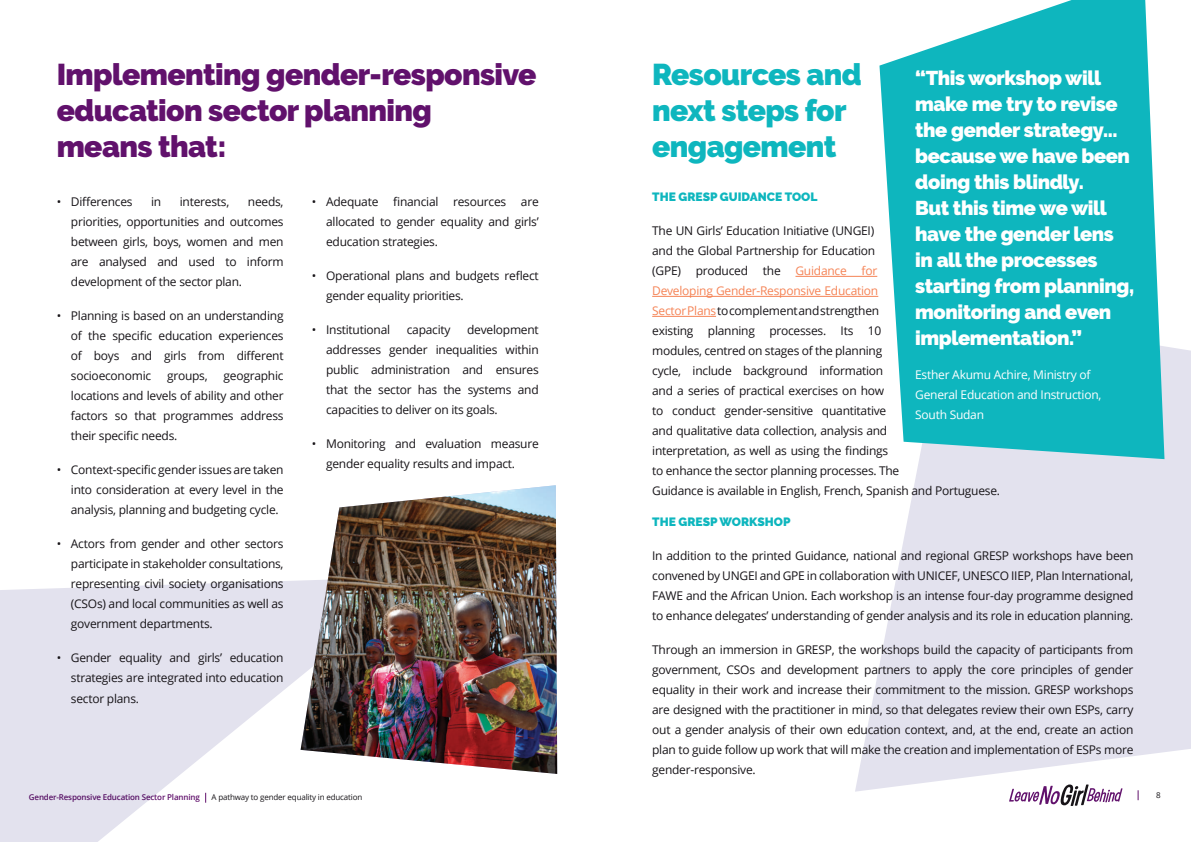
<style>
.page{position:relative;width:1191px;height:842px;background:#fff}
.page>*{position:absolute;margin:0;border:0;box-sizing:border-box;transform-origin:0 0}
.t1{font:900 30px/36px "Raleway";letter-spacing:-.02em;color:#61116c}
.t2{font:900 30px/36px "Raleway";letter-spacing:-.02em;color:#0eb6be}
.t3{font:900 20px/26px "Raleway";letter-spacing:-.02em;color:#fff}
.t4{font:12px/20px "Open Sans";letter-spacing:-.02em;color:#171418;text-align:justify}
.t5{font:12px/20px "Open Sans";letter-spacing:-.02em;color:#fff}
.t6{font:900 12px "Raleway";color:#0eb6be}
.t7{font:600 8px "Open Sans";letter-spacing:-.02em;color:#61116c}
.t8{font:8px "Open Sans";letter-spacing:-.02em;color:#171418}
.s1{color:#f58355}
</style>
<div class="page">
<svg style="left:1009px;top:792px;width:113px;height:14px"></svg>
<svg style="left:0;top:580px;width:300px;height:262px;fill:#e3e2ee"></svg>
<svg style="left:855px;top:346px;width:336px;height:446px;fill:#e3e2ee"></svg>
<hr style="left:795px;top:276px;width:82px;height:1px;background:#f58355">
<hr style="left:652px;top:296px;width:226px;height:1px;background:#f58355">
<hr style="left:652px;top:316px;width:64px;height:1px;background:#f58355">
<svg style="left:879px;top:0;width:285px;height:459px;background:#2ebfc6"></svg>
<img style="left:300px;top:485px;width:257px;height:289px">
<h1 class="t1" style="left:57px;top:56px;width:481px">Implementing gender-responsive education sector planning<br>means that:</h1>
<p class="t4" style="left:57px;top:191px;width:77px">• Differences</p>
<p class="t4" style="left:151px;top:191px;width:12px">in</p>
<p class="t4" style="left:180px;top:191px;width:51px">interests,</p>
<p class="t4" style="left:326px;top:191px;width:214px;text-indent:-14px">• Adequate financial resources are allocated to gender equality and girls’ education strategies.</p>
<p class="t4" style="left:326px;top:265px;width:214px;text-indent:-14px">• Operational plans and budgets reflect gender equality priorities.</p>
<p class="t4" style="left:312px;top:319px;width:80px">• Institutional</p>
<p class="t4" style="left:407px;top:319px;width:45px">capacity</p>
<p class="t4" style="left:71px;top:191px;width:214px;text-indent:177px">needs, priorities, opportunities and outcomes between girls, boys, women and men are analysed and used to inform development of the sector plan.</p>
<p class="t4" style="left:71px;top:305px;width:214px;text-indent:-14px">• Planning is based on an understanding of the specific education experiences of boys and girls from different socioeconomic</p>
<p class="t4" style="left:326px;top:319px;width:214px;text-indent:141px">development addresses gender inequalities within public administration and ensures that the sector has the systems and capacities to deliver on its goals.</p>
<p class="t4" style="left:326px;top:434px;width:214px;text-indent:-14px">• Monitoring and evaluation measure gender equality results and impact.</p>
<p class="t4" style="left:71px;top:365px;width:214px;text-indent:153px">geographic locations and levels of ability and other factors so that programmes address their specific needs.</p>
<p class="t4" style="left:71px;top:459px;width:214px;text-indent:-14px">• Context-specific gender issues are taken into consideration at every level in the analysis, planning and budgeting cycle.</p>
<p class="t4" style="left:71px;top:534px;width:214px;text-indent:-14px">• Actors from gender and other sectors participate in stakeholder consultations, representing civil society organisations (CSOs) and local communities as well as government departments.</p>
<p class="t4" style="left:71px;top:648px;width:214px;text-indent:-14px">• Gender equality and girls’ education strategies are integrated into education sector plans.</p>
<p class="t4" style="left:167px;top:365px;width:42px">groups,</p>
<h1 class="t2" style="left:652px;top:56px;width:211px">Resources and next steps for engagement</h1>
<p class="t6" style="left:652px;top:190px;width:167px">THE GRESP GUIDANCE TOOL</p>
<p class="t4" style="left:652px;top:221px;width:349px;text-align:left">The UN Girls’ Education Initiative (UNGEI)<br>and the Global Partnership for Education<br>(GPE) produced the <span class="s1">Guidance for<br>Developing Gender-Responsive Education<br>Sector Plans</span> to complement and strengthen<br>existing planning processes. Its 10<br>modules, centred on stages of the planning<br>cycle, include background information<br>and a series of practical exercises on how<br>to conduct gender-sensitive quantitative<br>and qualitative data collection, analysis and<br>interpretation, as well as using the findings<br>to enhance the sector planning processes. The<br>Guidance is available in English, French, Spanish and Portuguese.</p>
<p class="t6" style="left:652px;top:514px;width:140px">THE GRESP WORKSHOP</p>
<p class="t4" style="left:652px;top:545px;width:483px">In addition to the printed Guidance, national and regional GRESP workshops have been convened by UNGEI and GPE in collaboration with UNICEF, UNESCO IIEP, Plan International, FAWE and the African Union. Each workshop is an intense four-day programme designed to enhance delegates’ understanding of gender analysis and its role in education planning.</p>
<p class="t4" style="left:652px;top:639px;width:483px">Through an immersion in GRESP, the workshops build the capacity of participants from government, CSOs and development partners to apply the core principles of gender equality in their work and increase their commitment to the mission. GRESP workshops are designed with the practitioner in mind, so that delegates review their own ESPs, carry out a gender analysis of their own education context, and, at the end, create an action plan to guide follow up work that will make the creation and implementation of ESPs more gender-responsive.</p>
<h2 class="t3" style="left:915px;top:65px;width:220px">“This workshop will make me try to revise the gender strategy… because we have been doing this blindly.<br>But this time we will have the gender lens in all the processes starting from planning, monitoring and even implementation.”</h2>
<p class="t5" style="left:915px;top:364px;width:188px">Esther Akumu Achire, Ministry of<br>General Education and Instruction,<br>South Sudan</p>
<p class="t7" style="left:29px;top:792px;width:172px">Gender-Responsive Education Sector Planning</p>
<p class="t8" style="left:211px;top:792px;width:152px">A pathway to gender equality in education</p>
<p class="t8" style="left:1156px;top:790px;width:6px">8</p>
</div>
